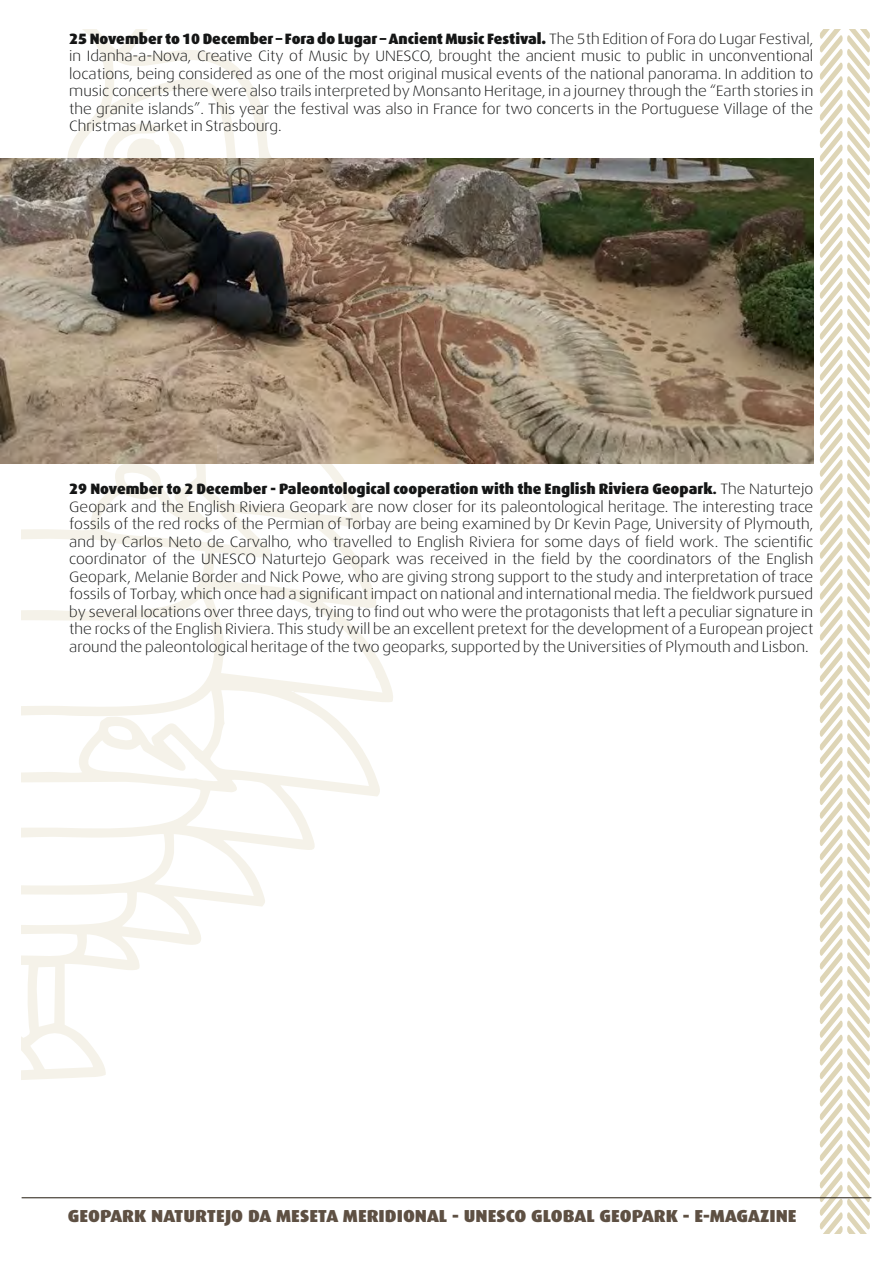
<style>
.page{position:relative;width:893px;height:1263px;background:#fff}
.page>*{position:absolute;margin:0;border:0;box-sizing:border-box;transform-origin:0 0}
.t1{font:900 17.4px "Dax";color:#5e5043;scale:1.06 1}
.t2{font:300 15px/17.5px "Dax Wide";color:#151616;text-align:justify}
.t3{font:900 15px "Dax";color:#151616}
.s1{font-family:"Dax Wide";font-weight:300}
.s2{font-family:"Dax Wide";font-weight:700}
</style>
<div class="page">
<svg style="left:22px;top:30px;width:391px;height:1050px"></svg>
<svg style="left:96px;top:110px;width:97px;height:49px"></svg>
<svg style="left:820px;top:30px;width:50px;height:1203px"></svg>
<hr style="left:22px;top:1197px;width:849px;height:1px;background:#221a0f">
<img style="left:1px;top:159px;width:812px;height:305px">
<p class="t3" style="left:69px;top:30px;width:746px">25 November to 10 December – Fora do Lugar – Ancient Music Festival. <span class="s1">The 5th Edition of Fora do Lugar Festival,</span></p>
<p class="t2" style="left:69px;top:47px;width:746px">in Idanha-a-Nova, Creative City of Music by UNESCO, brought the ancient music to public in unconventional locations, being considered as one of the most original musical events of the national panorama. In addition to music concerts there were also trails interpreted by Monsanto Heritage, in a journey through the “Earth stories in the granite islands”. This year the festival was also in France for two concerts in the Portuguese Village of the Christmas Market in Strasbourg.</p>
<p class="t3" style="left:69px;top:480px;width:746px">29 November to 2 December - Paleontological cooperation with the English Riviera Geopark<span class="s2">.</span> <span class="s1">The Naturtejo</span></p>
<p class="t2" style="left:69px;top:498px;width:746px">Geopark and the English Riviera Geopark are now closer for its paleontological heritage. The interesting trace fossils of the red rocks of the Permian of Torbay are being examined by Dr Kevin Page, University of Plymouth, and by Carlos Neto de Carvalho, who travelled to English Riviera for some days of field work. The scientific coordinator of the UNESCO Naturtejo Geopark was received in the field by the coordinators of the English Geopark, Melanie Border and Nick Powe, who are giving strong support to the study and interpretation of trace fossils of Torbay, which once had a significant impact on national and international media. The fieldwork pursued by several locations over three days, trying to find out who were the protagonists that left a peculiar signature in the rocks of the English Riviera. This study will be an excellent pretext for the development of a European project around the paleontological heritage of the two geoparks, supported by the Universities of Plymouth and Lisbon.</p>
<p class="t1" style="left:68px;top:1206px;width:689px">GEOPARK NATURTEJO DA MESETA MERIDIONAL - UNESCO GLOBAL GEOPARK - E-MAGAZINE</p>
</div>
